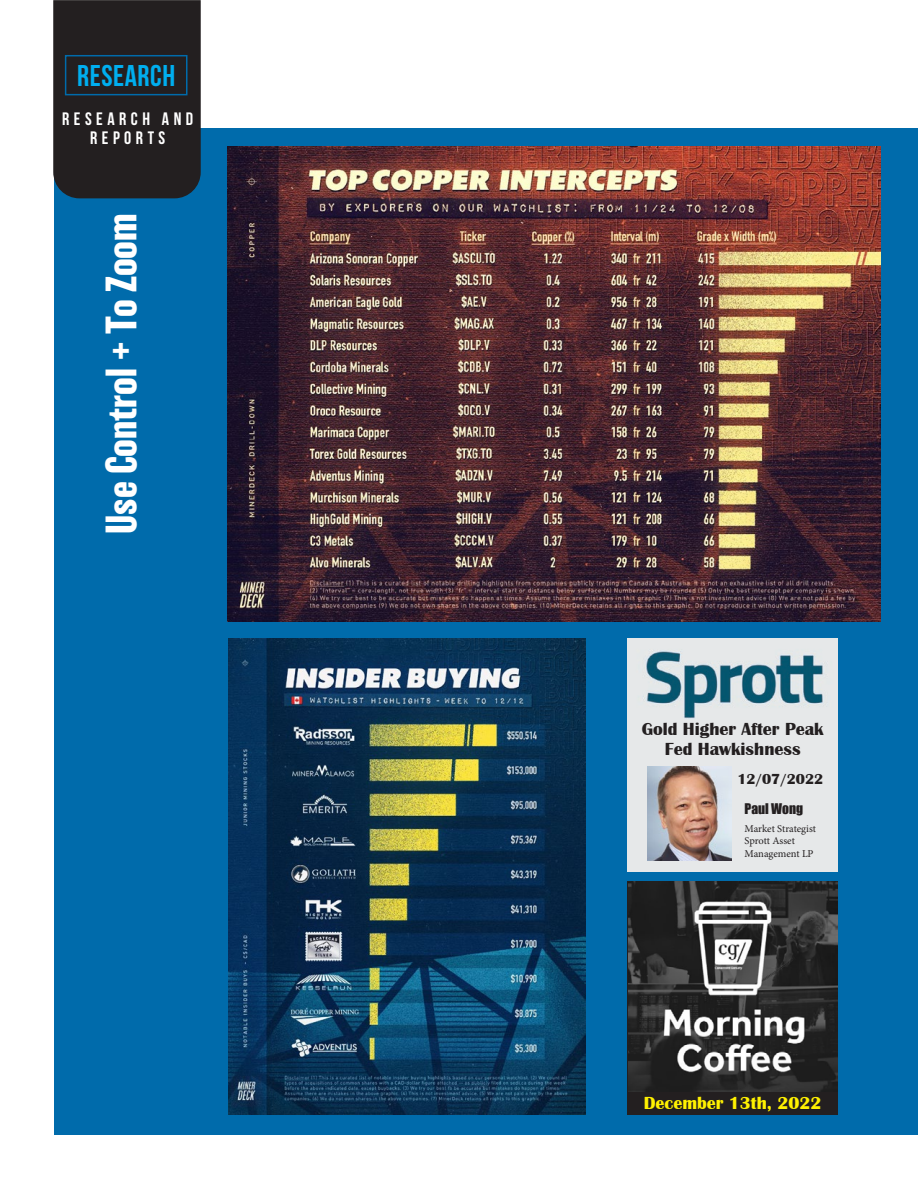
<style>
.page{position:relative;width:918px;height:1188px;background:#fff}
.page>*{position:absolute;margin:0;border:0;box-sizing:border-box;transform-origin:0 0}
.t1{font:700 40.5px "Balboa";color:#fff}
.t2{font:700 30px "Bebas Neue";letter-spacing:.02em;color:#00aeef}
.t3{font:700 18px/19.5px "Britannic";color:#231f20;text-align:center}
.t4{font:700 18px/19.5px "Bebas Neue";letter-spacing:.25em;color:#fff;text-align:center}
.t5{font:700 18px "Britannic";color:#fff101}
.t6{font:700 15px "Britannic";color:#231f20}
.t7{font:13.5px "Impact";color:#231f20}
.t8{font:10.5px/12.6px "Minion Pro";letter-spacing:-.005em;color:#231f20}
</style>
<div class="page">
<div style="left:54px;top:128px;width:864px;height:1007px;background:#006bab"></div>
<div style="left:53px;top:0;width:148px;height:199px;background:#231f20"></div>
<div style="left:65px;top:55px;width:123px;height:40px;border:2px solid #006bab"></div>
<img style="left:228px;top:147px;width:652px;height:475px">
<img style="left:228px;top:638px;width:358px;height:477px">
<img style="left:627px;top:638px;width:211px;height:233px">
<img style="left:647px;top:766px;width:84px;height:95px">
<div style="left:627px;top:882px;width:211px;height:233px;background:#231f20"></div>
<img style="left:628px;top:882px;width:210px;height:209px">
<p class="t2" style="left:77px;top:60px;width:100px">RESEARCH</p>
<p class="t4" style="left:62px;top:109px;width:133px">RESEARCH AND<br>REPORTS</p>
<p class="t1" style="left:98px;top:534px;width:322px;rotate:-90deg">Use Control + To Zoom</p>
<p class="t3" style="left:642px;top:719px;width:183px">Gold Higher After Peak<br>Fed Hawkishness</p>
<p class="t6" style="left:737px;top:770px;width:87px">12/07/2022</p>
<p class="t7" style="left:745px;top:798px;width:60px">Paul Wong</p>
<p class="t8" style="left:745px;top:822px;width:73px">Market Strategist<br>Sprott Asset<br>Management LP</p>
<p class="t5" style="left:644px;top:1092px;width:179px">December 13th, 2022</p>
</div>
